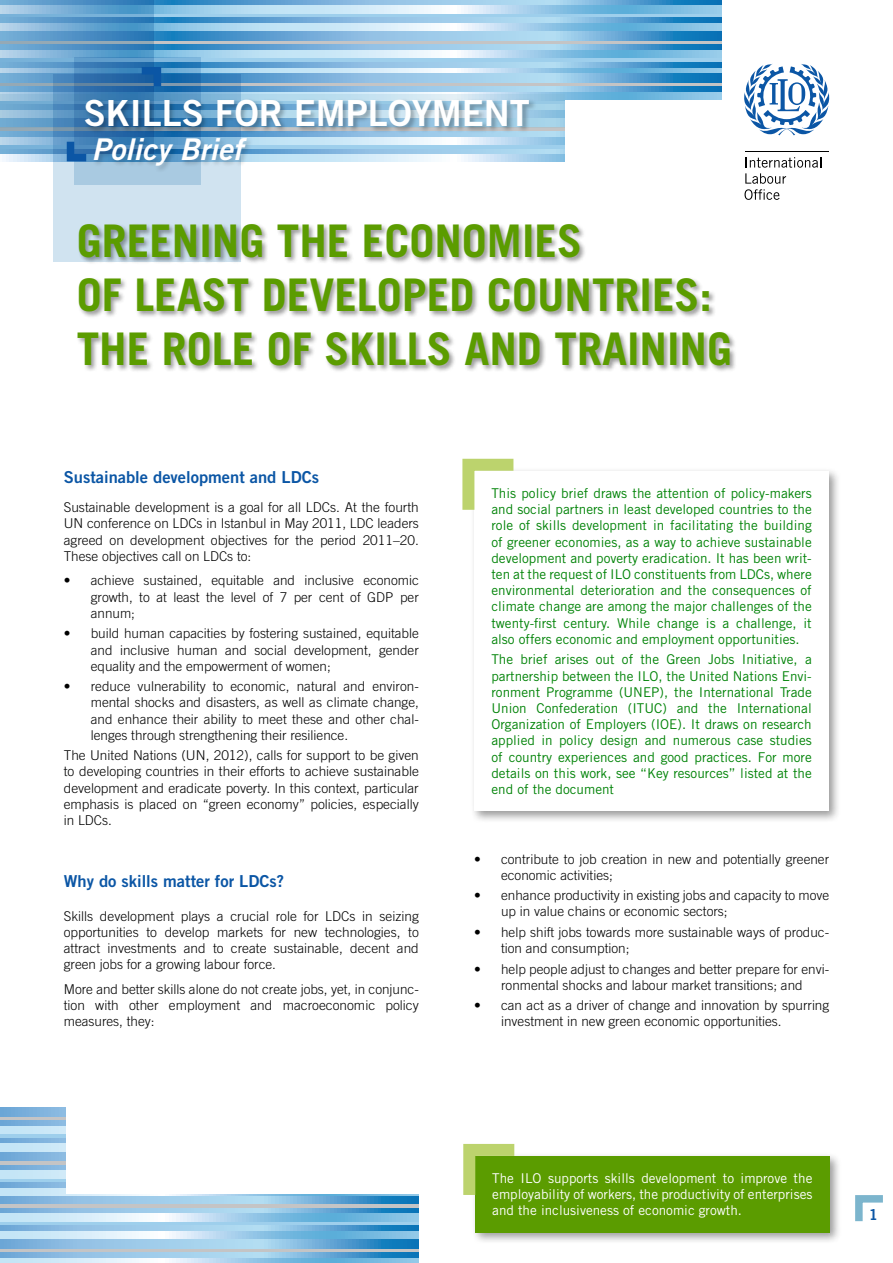
<style>
.page{position:relative;width:893px;height:1263px;background:#fff}
.page>*{position:absolute;margin:0;border:0;box-sizing:border-box;transform-origin:0 0}
.t1{font:700 45px/54px "Trade Gothic LT Std";color:#5b9c00}
.t2{font:36px "Trade Gothic LT Std Bd 2";color:#fff}
.t3{font:30px "Trade Gothic LT Std Bd 2 Obl";color:#fff}
.t4{font:16.5px "Trade Gothic LT Std Bd 2";color:#0b56a5}
.t5{font:15px "Trade Gothic LT Std Bd 2";color:#0b56a5}
.t6{font:300 13.5px/16.2px "Trade Gothic LT Std";color:#000;text-align:justify}
.t7{font:13.5px/16.2px "Trade Gothic LT Std";color:#008307;text-align:justify}
.t8{font:13.5px/16.2px "Trade Gothic LT Std";color:#fff;text-align:justify}
</style>
<div class="page">
<svg style="left:154px;top:0;width:568px;height:6px"></svg>
<svg style="left:154px;top:6px;width:568px;height:8px"></svg>
<svg style="left:154px;top:14px;width:568px;height:4px;fill:#9ecfec"></svg>
<svg style="left:154px;top:18px;width:568px;height:6px"></svg>
<svg style="left:154px;top:24px;width:568px;height:8px"></svg>
<svg style="left:154px;top:32px;width:568px;height:9px"></svg>
<svg style="left:154px;top:41px;width:568px;height:4px;fill:#c4c4c5"></svg>
<svg style="left:154px;top:45px;width:568px;height:5px"></svg>
<svg style="left:154px;top:50px;width:568px;height:8px"></svg>
<hr style="left:0;top:58px;width:787px;height:4px;background:#9ecfec">
<svg style="left:201px;top:62px;width:521px;height:6px"></svg>
<svg style="left:201px;top:68px;width:521px;height:6px"></svg>
<svg style="left:240px;top:74px;width:482px;height:9px"></svg>
<svg style="left:240px;top:83px;width:482px;height:4px;fill:#c4c4c5"></svg>
<svg style="left:240px;top:87px;width:482px;height:6px"></svg>
<svg style="left:240px;top:93px;width:482px;height:7px"></svg>
<svg style="left:537px;top:127px;width:28px;height:4px"></svg>
<svg style="left:240px;top:131px;width:325px;height:6px"></svg>
<svg style="left:255px;top:137px;width:310px;height:8px"></svg>
<hr style="left:0;top:145px;width:787px;height:4px;background:#9ecfec">
<svg style="left:2px;top:149px;width:563px;height:6px"></svg>
<svg style="left:2px;top:155px;width:563px;height:6px"></svg>
<svg style="left:0;top:1195px;width:419px;height:9px"></svg>
<hr style="left:0;top:1204px;width:495px;height:4px;background:#c4c4c5">
<svg style="left:0;top:1208px;width:419px;height:6px"></svg>
<svg style="left:0;top:1214px;width:419px;height:8px"></svg>
<svg style="left:0;top:1222px;width:419px;height:4px;fill:#9ecfec"></svg>
<svg style="left:0;top:1226px;width:419px;height:5px"></svg>
<svg style="left:0;top:1231px;width:419px;height:8px"></svg>
<svg style="left:0;top:1239px;width:419px;height:9px"></svg>
<svg style="left:0;top:1248px;width:419px;height:4px;fill:#c4c4c5"></svg>
<svg style="left:0;top:1252px;width:419px;height:6px"></svg>
<svg style="left:0;top:1258px;width:419px;height:5px"></svg>
<svg style="left:0;top:1107px;width:66px;height:9px"></svg>
<svg style="left:0;top:1116px;width:66px;height:4px"></svg>
<svg style="left:0;top:1120px;width:66px;height:6px"></svg>
<div style="left:0;top:1126px;width:494px;height:8px;background:#c8e7f7"></div>
<hr style="left:0;top:1134px;width:495px;height:4px;background:#9ecfec">
<svg style="left:0;top:1138px;width:66px;height:6px"></svg>
<div style="left:0;top:1144px;width:494px;height:8px;background:#c8e7f7"></div>
<svg style="left:0;top:1152px;width:66px;height:9px"></svg>
<hr style="left:0;top:1161px;width:495px;height:4px;background:#c4c4c5">
<svg style="left:0;top:1165px;width:66px;height:6px"></svg>
<div style="left:0;top:1171px;width:494px;height:8px;background:#c8e7f7"></div>
<svg style="left:0;top:1179px;width:66px;height:4px"></svg>
<svg style="left:0;top:1183px;width:66px;height:5px"></svg>
<div style="left:0;top:1188px;width:494px;height:7px;background:#c8e7f7"></div>
<div style="left:722px;top:0;width:171px;height:232px;background:#fff"></div>
<div style="left:566px;top:100px;width:327px;height:169px;background:#fff"></div>
<div style="left:66px;top:1106px;width:475px;height:88px;background:#fff"></div>
<div style="left:420px;top:1155px;width:473px;height:108px;background:#fff"></div>
<svg style="left:240px;top:94px;width:325px;height:33px"></svg>
<div style="left:53px;top:74px;width:187px;height:188px;background:#d0e3f0"></div>
<svg style="left:74px;top:57px;width:127px;height:127px"></svg>
<svg style="left:0;top:0;width:154px;height:154px"></svg>
<svg style="left:855px;top:1195px;width:28px;height:27px"></svg>
<hr style="left:745px;top:151px;width:83px;height:1px;background:#000">
<svg style="left:744px;top:157px;width:77px;height:43px"></svg>
<svg style="left:744px;top:64px;width:85px;height:71px"></svg>
<div style="left:76px;top:223px;width:661px;height:150px;background:#000;opacity:.4"></div>
<svg style="left:67px;top:67px;width:94px;height:94px"></svg>
<div style="left:470px;top:467px;width:371px;height:356px;background:#000;opacity:.4"></div>
<div style="left:474px;top:471px;width:355px;height:340px;background:#fff"></div>
<svg style="left:462px;top:458px;width:63px;height:64px"></svg>
<div style="left:84px;top:98px;width:453px;height:36px;background:#000;opacity:.3"></div>
<div style="left:93px;top:137px;width:162px;height:37px;background:#000;opacity:.2"></div>
<div style="left:471px;top:1152px;width:371px;height:93px;background:#000;opacity:.4"></div>
<div style="left:475px;top:1156px;width:354px;height:76px;background:#5b9c00"></div>
<svg style="left:463px;top:1143px;width:63px;height:64px"></svg>
<h2 class="t2" style="left:84px;top:91px;width:448px">SKILLS FOR EMPLOYMENT</h2>
<h3 class="t3" style="left:92px;top:131px;width:152px">Policy Brief</h3>
<h1 class="t1" style="left:77px;top:213px;width:652px">GREENING THE ECONOMIES<br>OF LEAST DEVELOPED COUNTRIES:<br>THE ROLE OF SKILLS AND TRAINING</h1>
<p class="t4" style="left:64px;top:467px;width:257px">Sustainable development and LDCs</p>
<p class="t6" style="left:64px;top:499px;width:357px">Sustainable development is a goal for all LDCs. At the fourth UN conference on LDCs in Istanbul in May 2011, LDC leaders agreed on development objectives for the period 2011–20.<br>These objectives call on LDCs to:</p>
<p class="t6" style="left:91px;top:572px;width:330px;text-indent:-27px">• achieve sustained, equitable and inclusive economic growth, to at least the level of 7 per cent of GDP per annum;</p>
<p class="t6" style="left:91px;top:625px;width:330px;text-indent:-27px">• build human capacities by fostering sustained, equitable and inclusive human and social development, gender equality and the empowerment of women;</p>
<p class="t6" style="left:91px;top:678px;width:330px;text-indent:-27px">• reduce vulnerability to economic, natural and environ&shy;mental shocks and disasters, as well as climate change, and enhance their ability to meet these and other chal&shy;lenges through strengthening their resilience.</p>
<p class="t6" style="left:64px;top:747px;width:357px">The United Nations (UN, 2012), calls for support to be given to developing countries in their efforts to achieve sustainable development and eradicate poverty. In this context, particular emphasis is placed on “green economy” policies, especially in LDCs.</p>
<p class="t4" style="left:64px;top:871px;width:222px">Why do skills matter for LDCs?</p>
<p class="t6" style="left:64px;top:907px;width:357px">Skills development plays a crucial role for LDCs in seizing opportunities to develop markets for new technologies, to attract investments and to create sustainable, decent and green jobs for a growing labour force.</p>
<p class="t6" style="left:64px;top:981px;width:357px">More and better skills alone do not create jobs, yet, in conjunc&shy;tion with other employment and macroeconomic policy measures, they:</p>
<p class="t7" style="left:491px;top:485px;width:322px">This policy brief draws the attention of policy-makers and social partners in least developed countries to the role of skills development in facilitating the building of greener economies, as a way to achieve sustainable development and poverty eradication. It has been writ&shy;ten at the request of ILO constituents from LDCs, where environmental deterioration and the consequences of climate change are among the major challenges of the twenty-first century. While change is a challenge, it also offers economic and employment opportunities.</p>
<p class="t7" style="left:491px;top:651px;width:322px">The brief arises out of the Green Jobs Initiative, a partnership between the ILO, the United Nations Envi&shy;ronment Programme (UNEP), the International Trade Union Confederation (ITUC) and the International Organization of Employers (IOE). It draws on research applied in policy design and numerous case studies of country experiences and good practices. For more details on this work, see “Key resources” listed at the end of the document</p>
<p class="t6" style="left:501px;top:850px;width:330px;text-indent:-27px">• contribute to job creation in new and potentially greener economic activities;</p>
<p class="t6" style="left:501px;top:887px;width:330px;text-indent:-27px">• enhance productivity in existing jobs and capacity to move up in value chains or economic sectors;</p>
<p class="t6" style="left:501px;top:924px;width:330px;text-indent:-27px">• help shift jobs towards more sustainable ways of produc&shy;tion and consumption;</p>
<p class="t6" style="left:474px;top:960px;width:357px;text-align:center">• help people adjust to changes and better prepare for envi&shy;ronmental shocks and labour market transitions; and</p>
<p class="t6" style="left:501px;top:997px;width:330px;text-indent:-27px">• can act as a driver of change and innovation by spurring investment in new green economic opportunities.</p>
<p class="t8" style="left:492px;top:1169px;width:322px">The ILO supports skills development to improve the employability of workers, the productivity of enterprises and the inclusiveness of economic growth.</p>
<p class="t5" style="left:869px;top:1205px;width:11px">1</p>
</div>
